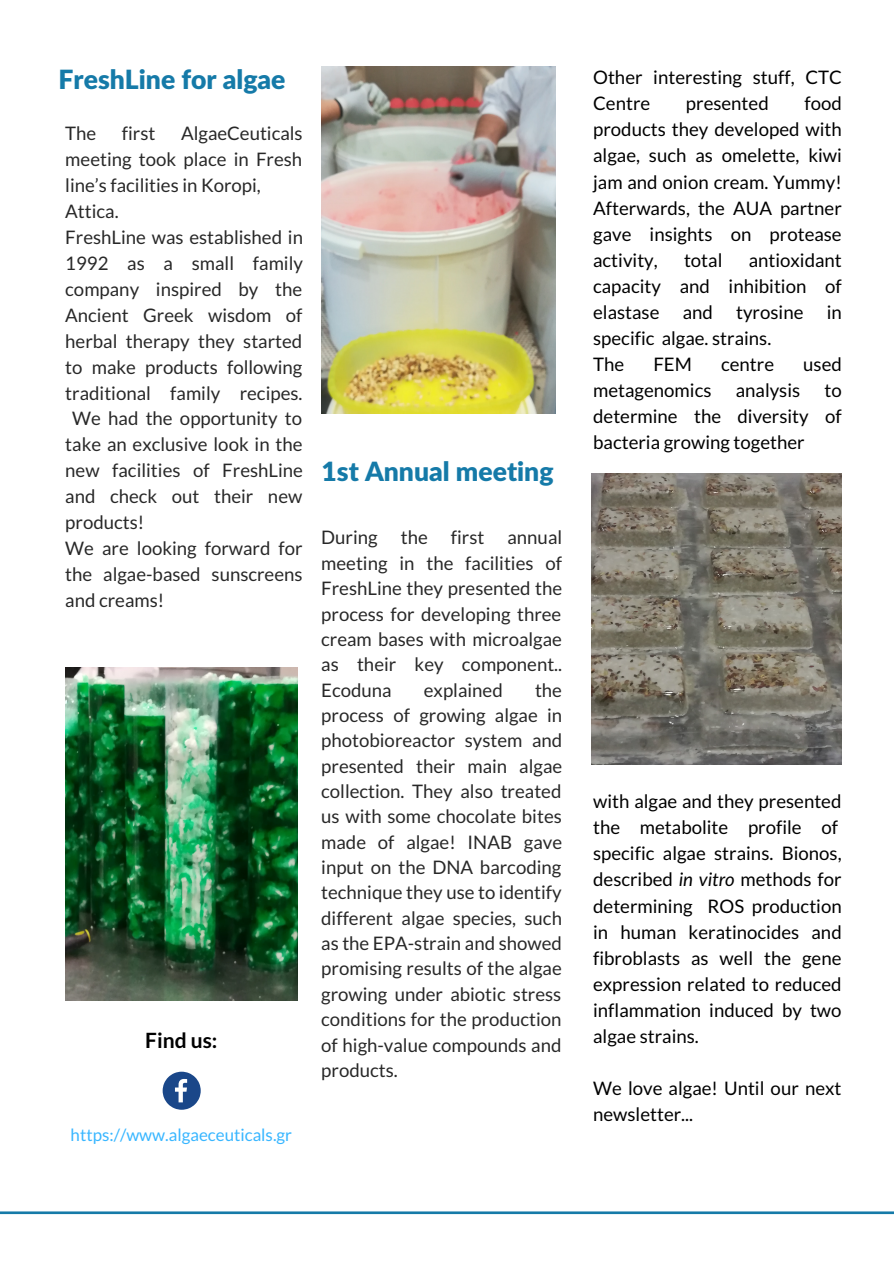
<style>
.page{position:relative;width:894px;height:1264px;background:#fff}
.page>*{position:absolute;margin:0;border:0;box-sizing:border-box;transform-origin:0 0}
.t1{font:900 26.55px "Lato Latin";color:#157aa8}
.t2{font:700 21px "Lato";color:#000}
.t3{font:18.6px/25.3px "Lato";color:#282828;text-align:justify}
.t4{font:18.6px/26.1px "Lato";color:#000}
.t5{font:16.95px "Lato";color:#38b6ff}
.s1{font-style:italic}
</style>
<div class="page">
<img style="left:65px;top:667px;width:232px;height:333px">
<img style="left:591px;top:474px;width:250px;height:290px">
<img style="left:321px;top:66px;width:234px;height:347px">
<svg style="left:163px;top:1071px;width:38px;height:38px"></svg>
<svg style="left:0;top:1211px;width:893px;height:4px"></svg>
<h1 class="t1" style="left:59px;top:63px;width:228px">FreshLine for algae</h1>
<p class="t3" style="left:65px;top:121px;width:33px">The</p>
<p class="t3" style="left:122px;top:121px;width:35px">first</p>
<p class="t3" style="left:181px;top:121px;width:123px">AlgaeCeuticals</p>
<p class="t3" style="left:65px;top:146px;width:238px">meeting took place in Fresh</p>
<p class="t3" style="left:65px;top:172px;width:197px">line’s facilities in Koropi,</p>
<p class="t3" style="left:65px;top:198px;width:55px">Attica.</p>
<p class="t3" style="left:65px;top:224px;width:239px">FreshLine was established in</p>
<p class="t3" style="left:65px;top:250px;width:239px">1992 as a small family</p>
<p class="t3" style="left:65px;top:276px;width:238px">company inspired by the</p>
<p class="t3" style="left:65px;top:302px;width:238px">Ancient Greek wisdom of</p>
<p class="t3" style="left:65px;top:328px;width:238px">herbal therapy they started</p>
<p class="t3" style="left:65px;top:354px;width:238px">to make products following</p>
<p class="t3" style="left:65px;top:379px;width:238px">traditional family recipes.</p>
<p class="t3" style="left:72px;top:405px;width:231px">We had the opportunity to</p>
<p class="t3" style="left:65px;top:431px;width:239px">take an exclusive look in the</p>
<p class="t3" style="left:65px;top:457px;width:239px">new facilities of FreshLine</p>
<p class="t3" style="left:65px;top:483px;width:238px">and check out their new</p>
<p class="t3" style="left:65px;top:509px;width:80px">products!</p>
<p class="t3" style="left:65px;top:535px;width:239px">We are looking forward for</p>
<p class="t3" style="left:65px;top:561px;width:239px">the algae-based sunscreens</p>
<p class="t3" style="left:65px;top:587px;width:100px">and creams!</p>
<p class="t2" style="left:145px;top:1027px;width:74px">Find us:</p>
<h1 class="t1" style="left:321px;top:455px;width:233px">1st Annual meeting</h1>
<p class="t3" style="left:321px;top:524px;width:242px">During the first annual meeting in the facilities of FreshLine they presented the process for developing three cream bases with microalgae as their key component..<br>Ecoduna</p>
<p class="t3" style="left:321px;top:676px;width:242px;text-indent:214px">the process of growing algae in photobioreactor system and presented their main algae collection. They also treated us with some chocolate bites made of algae! INAB gave input on the DNA barcoding technique they use to identify different algae species, such as the EPA-strain and showed promising results of the algae growing under abiotic stress conditions for the production of high-value compounds and products.</p>
<p class="t3" style="left:424px;top:676px;width:80px">explained</p>
<p class="t5" style="left:71px;top:1124px;width:223px">https://www.algaeceuticals.gr</p>
<p class="t4" style="left:593px;top:64px;width:250px">Other interesting stuff, CTC<br>Centre</p>
<p class="t4" style="left:593px;top:90px;width:250px;text-align:justify;text-indent:211px">food products they developed with algae, such as omelette, kiwi jam and onion cream. Yummy!<br>Afterwards, the AUA partner gave insights on protease activity,</p>
<p class="t4" style="left:685px;top:90px;width:84px">presented</p>
<p class="t4" style="left:593px;top:246px;width:250px;text-indent:155px">antioxidant capacity and inhibition of elastase and tyrosine in specific algae. strains.<br>The</p>
<p class="t4" style="left:683px;top:246px;width:40px">total</p>
<p class="t4" style="left:653px;top:350px;width:40px">FEM</p>
<p class="t4" style="left:720px;top:350px;width:54px">centre</p>
<p class="t4" style="left:803px;top:350px;width:40px">used</p>
<p class="t4" style="left:593px;top:376px;width:120px">metagenomics</p>
<p class="t4" style="left:735px;top:376px;width:66px">analysis</p>
<p class="t4" style="left:593px;top:376px;width:250px;text-align:justify;text-indent:231px">to determine the diversity of bacteria growing together</p>
<p class="t4" style="left:593px;top:788px;width:250px">with algae and they presented the metabolite profile of specific algae strains. Bionos, described <span class="s1">in vitro</span> methods for determining ROS production in human keratinocides and fibroblasts as well the gene expression related to reduced inflammation induced by two algae strains.</p>
<p class="t4" style="left:593px;top:1074px;width:250px">We love algae! Until our next newsletter...</p>
</div>
